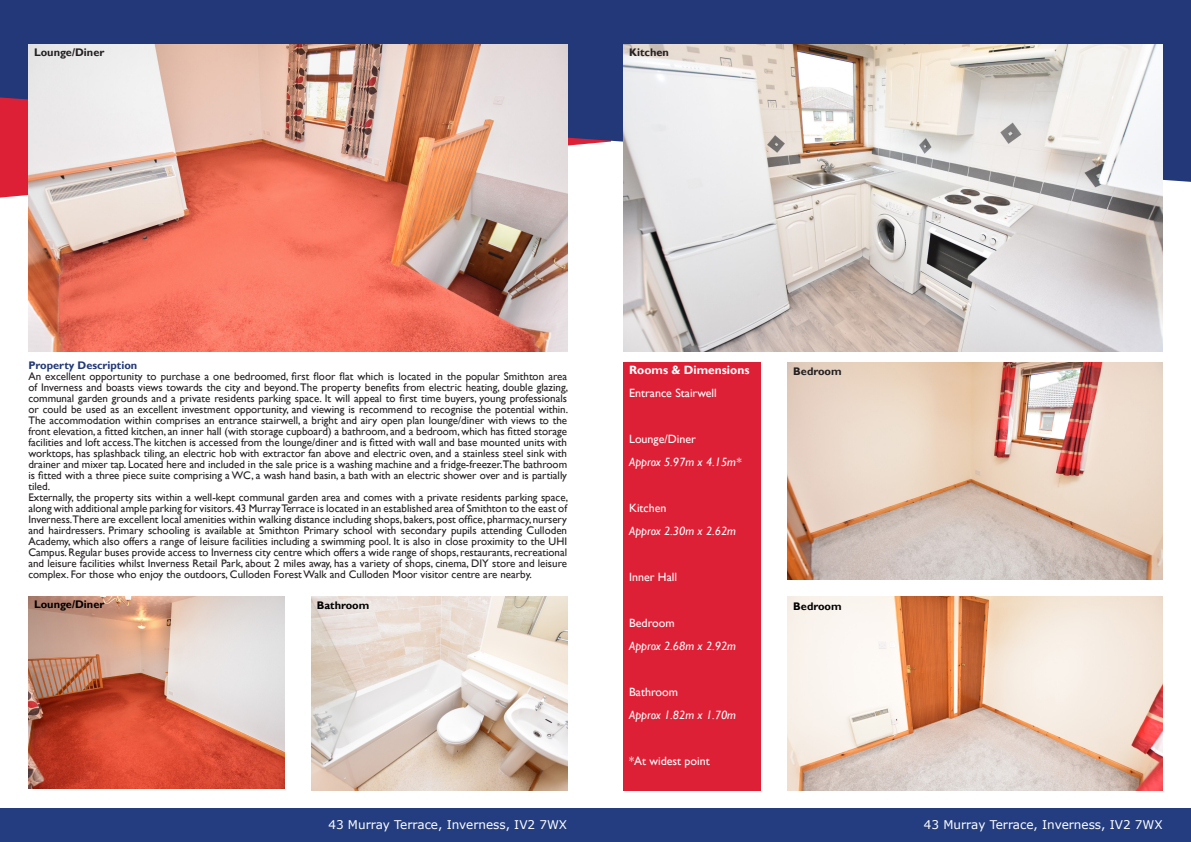
<style>
.page{position:relative;width:1191px;height:842px;background:#fff}
.page>*{position:absolute;margin:0;border:0;box-sizing:border-box;transform-origin:0 0}
.t1{font:12px "Gill Sans";color:#fff}
.t2{font:italic 12px "Gill Sans";color:#fff}
.t3{font:12px "Verdana";color:#fff}
.t4{font:700 12px "Gill Sans";color:#fff}
.t5{font:11px/11px "Gill Sans";color:#231f20;text-align:justify}
.t6{font:700 11px "Gill Sans";color:#000}
.t7{font:700 11px "Gill Sans";color:#231f20}
.t8{font:700 11px "Gill Sans";color:#223976}
</style>
<div class="page">
<div style="left:623px;top:363px;width:138px;height:428px;background:#de2036"></div>
<svg style="left:0;top:0;width:1191px;height:182px;background:#313e7a"></svg>
<div style="left:0;top:808px;width:1191px;height:34px;background:#233d80"></div>
<img style="left:28px;top:44px;width:539px;height:307px">
<img style="left:623px;top:44px;width:539px;height:307px">
<img style="left:311px;top:597px;width:256px;height:194px">
<img style="left:788px;top:597px;width:374px;height:194px">
<img style="left:788px;top:363px;width:374px;height:217px">
<img style="left:28px;top:597px;width:256px;height:191px">
<p class="t7" style="left:34px;top:46px;width:72px">Lounge/Diner</p>
<p class="t7" style="left:629px;top:45px;width:41px">Kitchen</p>
<p class="t8" style="left:28px;top:359px;width:110px">Property Description</p>
<p class="t5" style="left:28px;top:371px;width:541px">An excellent opportunity to purchase a one bedroomed, first floor flat which is located in the popular Smithton area of Inverness and boasts views towards the city and beyond. The property benefits from electric heating, double glazing, communal garden grounds and a private residents parking space. It will appeal to first time buyers, young professionals or could be used as an excellent investment opportunity, and viewing is recommend to recognise the potential within.<br>The accommodation within comprises an entrance stairwell, a bright and airy open plan lounge/diner with views to the front elevation, a fitted kitchen, an inner hall (with storage cupboard) a bathroom, and a bedroom, which has fitted storage facilities and loft access.The kitchen is accessed from the lounge/diner and is fitted with wall and base mounted units with worktops, has splashback tiling, an electric hob with extractor fan above and electric oven, and a stainless steel sink with drainer and mixer tap. Located here and included in the sale price is a washing machine and a fridge-freezer.The bathroom is fitted with a three piece suite comprising a WC, a wash hand basin, a bath with an electric shower over and is partially tiled.</p>
<p class="t5" style="left:28px;top:492px;width:541px">Externally, the property sits within a well-kept communal garden area and comes with a private residents parking space, along with additional ample parking for visitors. 43 Murray Terrace is located in an established area of Smithton to the east of Inverness.There are excellent local amenities within walking distance including shops, bakers, post office, pharmacy, nursery and hairdressers. Primary schooling is available at Smithton Primary school with secondary pupils attending Culloden Academy, which also offers a range of leisure facilities including a swimming pool. It is also in close proximity to the UHI Campus. Regular buses provide access to Inverness city centre which offers a wide range of shops, restaurants, recreational and leisure facilities whilst Inverness Retail Park, about 2 miles away, has a variety of shops, cinema, DIY store and leisure complex. For those who enjoy the outdoors, Culloden Forest Walk and Culloden Moor visitor centre are nearby.</p>
<p class="t4" style="left:629px;top:363px;width:122px">Rooms &amp; Dimensions</p>
<p class="t1" style="left:629px;top:386px;width:89px">Entrance Stairwell</p>
<p class="t1" style="left:629px;top:432px;width:68px">Lounge/Diner</p>
<p class="t2" style="left:629px;top:455px;width:114px">Approx 5.97m x 4.15m*</p>
<p class="t1" style="left:629px;top:501px;width:39px">Kitchen</p>
<p class="t2" style="left:629px;top:524px;width:108px">Approx 2.30m x 2.62m</p>
<p class="t1" style="left:629px;top:570px;width:49px">Inner Hall</p>
<p class="t1" style="left:629px;top:616px;width:47px">Bedroom</p>
<p class="t2" style="left:629px;top:639px;width:108px">Approx 2.68m x 2.92m</p>
<p class="t1" style="left:629px;top:685px;width:50px">Bathroom</p>
<p class="t2" style="left:629px;top:708px;width:108px">Approx 1.82m x 1.70m</p>
<p class="t1" style="left:629px;top:754px;width:82px">*At widest point</p>
<p class="t7" style="left:793px;top:364px;width:50px">Bedroom</p>
<p class="t6" style="left:34px;top:598px;width:72px">Lounge/Diner</p>
<p class="t6" style="left:317px;top:598px;width:54px">Bathroom</p>
<p class="t6" style="left:793px;top:600px;width:50px">Bedroom</p>
<p class="t3" style="left:328px;top:816px;width:240px">43 Murray Terrace, Inverness, IV2 7WX</p>
<p class="t3" style="left:924px;top:816px;width:240px">43 Murray Terrace, Inverness, IV2 7WX</p>
</div>
